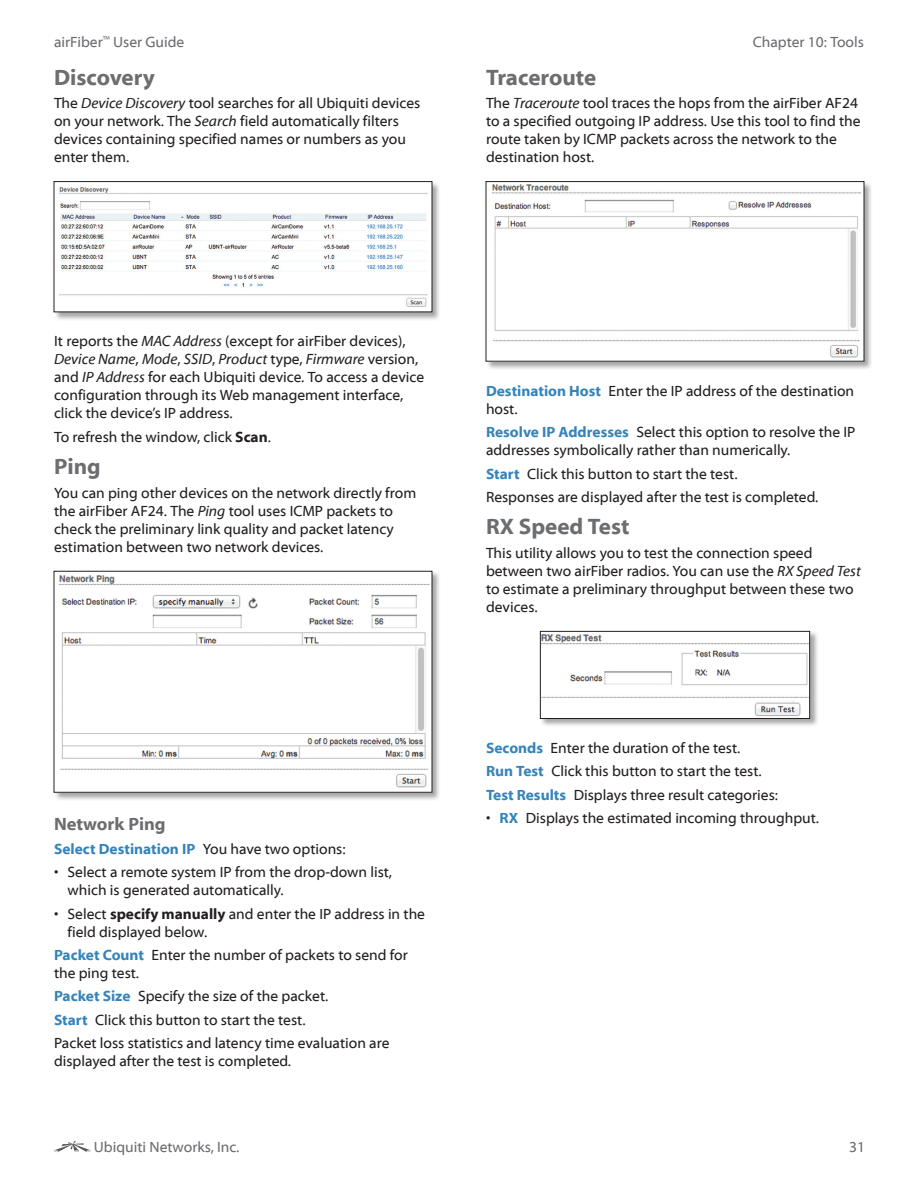
<style>
.page{position:relative;width:918px;height:1188px;background:#fff}
.page>*{position:absolute;margin:0;border:0;box-sizing:border-box;transform-origin:0 0}
.t1{font:700 22.5px "Myriad Web Pro";color:#6c6d70}
.t2{font:700 18px "Myriad Web Pro";color:#6c6d70}
.t3{font:15px/18px "Myriad Web Pro";color:#231f20}
.t4{font:15px "Myriad Web Pro";color:#6c6d70}
.t5{font:700 15px "Myriad Web Pro";color:#3484ba}
.s1{font-style:italic}
.s2{font-weight:700}
.s3{font-weight:400;color:#231f20}
.s4{font-weight:700;color:#3484ba}
</style>
<div class="page">
<svg style="left:54px;top:1141px;width:37px;height:11px"></svg>
<div style="left:54px;top:181px;width:387px;height:140px;background:#231f20;opacity:.4"></div>
<img style="left:56px;top:183px;width:374px;height:127px">
<div style="left:54px;top:181px;width:378px;height:131px;border:1px solid #241e1b"></div>
<div style="left:54px;top:570px;width:387px;height:232px;background:#231f20;opacity:.4"></div>
<img style="left:56px;top:573px;width:374px;height:218px">
<div style="left:54px;top:571px;width:378px;height:222px;border:1px solid #241e1b"></div>
<div style="left:486px;top:181px;width:387px;height:189px;background:#231f20;opacity:.4"></div>
<img style="left:488px;top:183px;width:374px;height:177px">
<div style="left:486px;top:181px;width:378px;height:181px;border:1px solid #241e1b"></div>
<div style="left:540px;top:631px;width:279px;height:97px;background:#231f20;opacity:.4"></div>
<img style="left:542px;top:633px;width:266px;height:84px">
<div style="left:540px;top:631px;width:270px;height:88px;border:1px solid #241e1b"></div>
<p class="t4" style="left:54px;top:33px;width:132px">airFiber<sup>™</sup> User Guide</p>
<p class="t4" style="left:753px;top:33px;width:113px">Chapter 10: Tools</p>
<h1 class="t1" style="left:54px;top:65px;width:103px">Discovery</h1>
<p class="t3" style="left:54px;top:94px;width:368px">The <span class="s1">Device Discovery</span> tool searches for all Ubiquiti devices on your network. The <span class="s1">Search</span> field automatically filters devices containing specified names or numbers as you enter them.</p>
<h1 class="t1" style="left:486px;top:65px;width:112px">Traceroute</h1>
<p class="t3" style="left:486px;top:94px;width:376px">The <span class="s1">Traceroute</span> tool traces the hops from the airFiber AF24 to a specified outgoing IP address. Use this tool to find the route taken by ICMP packets across the network to the destination host.</p>
<p class="t3" style="left:54px;top:333px;width:372px">It reports the <span class="s1">MAC Address</span> (except for airFiber devices), <span class="s1">Device Name</span>, <span class="s1">Mode</span>, <span class="s1">SSID</span>, <span class="s1">Product</span> type, <span class="s1">Firmware</span> version, and <span class="s1">IP Address</span> for each Ubiquiti device. To access a device configuration through its Web management interface, click the device’s IP address.</p>
<p class="t3" style="left:54px;top:428px;width:218px">To refresh the window, click <span class="s2">Scan</span>.</p>
<h1 class="t1" style="left:54px;top:454px;width:48px">Ping</h1>
<p class="t3" style="left:54px;top:484px;width:364px">You can ping other devices on the network directly from the airFiber AF24. The <span class="s1">Ping</span> tool uses ICMP packets to check the preliminary link quality and packet latency estimation between two network devices.</p>
<p class="t2" style="left:54px;top:815px;width:113px">Network Ping</p>
<p class="t5" style="left:54px;top:841px;width:293px">Select Destination IP <span class="s3">You have two options:</span></p>
<p class="t3" style="left:68px;top:864px;width:326px;text-indent:-14px">• Select a remote system IP from the drop-down list, which is generated automatically.</p>
<p class="t3" style="left:68px;top:905px;width:359px;text-indent:-14px">• Select <span class="s2">specify manually</span> and enter the IP address in the field displayed below.</p>
<p class="t3" style="left:54px;top:946px;width:355px"><span class="s4">Packet Count</span> Enter the number of packets to send for the ping test.</p>
<p class="t3" style="left:54px;top:985px;width:337px;line-height:23.4px"><span class="s4">Packet Size</span> Specify the size of the packet.<br><span class="s4">Start</span> Click this button to start the test.<br>Packet loss statistics and latency time evaluation are</p>
<p class="t3" style="left:54px;top:1053px;width:239px">displayed after the test is completed.</p>
<p class="t4" style="left:94px;top:1139px;width:147px">Ubiquiti Networks, Inc.</p>
<p class="t3" style="left:486px;top:382px;width:370px"><span class="s4">Destination Host</span> Enter the IP address of the destination host.</p>
<p class="t3" style="left:486px;top:424px;width:371px"><span class="s4">Resolve IP Addresses</span> Select this option to resolve the IP addresses symbolically rather than numerically.</p>
<p class="t3" style="left:486px;top:462px;width:334px;line-height:23.4px"><span class="s4">Start</span> Click this button to start the test.<br>Responses are displayed after the test is completed.</p>
<h1 class="t1" style="left:486px;top:515px;width:145px">RX Speed Test</h1>
<p class="t3" style="left:486px;top:544px;width:376px">This utility allows you to test the connection speed between two airFiber radios. You can use the <span class="s1">RX Speed Test </span>to estimate a preliminary throughput between these two devices.</p>
<p class="t3" style="left:486px;top:737px;width:294px;line-height:23.4px"><span class="s4">Seconds</span> Enter the duration of the test.<br><span class="s4">Run Test</span> Click this button to start the test.<br><span class="s4">Test Results</span> Displays three result categories:</p>
<p class="t3" style="left:486px;top:810px;width:335px">• <span class="s4">RX</span> Displays the estimated incoming throughput.</p>
<p class="t4" style="left:849px;top:1139px;width:17px">31</p>
</div>
